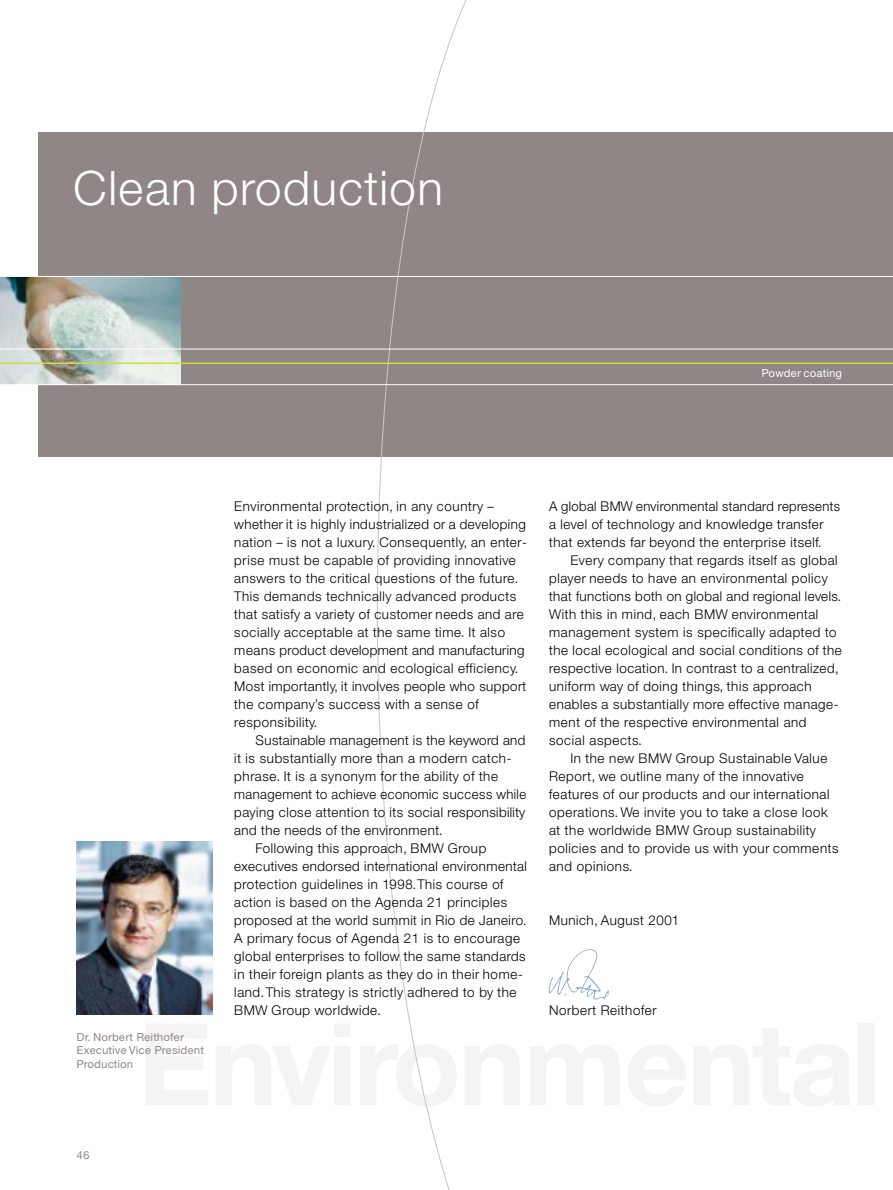
<style>
.page{position:relative;width:893px;height:1190px;background:#fff}
.page>*{position:absolute;margin:0;border:0;box-sizing:border-box;transform-origin:0 0}
.t1{font:300 45px "BMW Helvetica";letter-spacing:-.015em;color:#fff}
.t2{font:300 12.75px/18px "BMW Helvetica";color:#000}
.t3{font:300 12.75px "BMW Helvetica";letter-spacing:-.02em;color:#000}
.t4{font:10.5px/13.5px "BMW Helvetica";color:#8f8685}
.t5{font:10.5px "BMW Helvetica";color:#fff}
</style>
<div class="page">
<img style="left:548px;top:949px;width:61px;height:51px">
<div style="left:38px;top:133px;width:854px;height:324px;background:#8f8685"></div>
<img style="left:0;top:277px;width:181px;height:107px">
<svg style="left:342px;top:0;width:135px;height:1190px"></svg>
<hr style="left:0;top:362px;width:892px;height:2px;background:#c7e047">
<hr style="left:0;top:276px;width:892px;height:1px;background:#fff">
<hr style="left:0;top:349px;width:892px;height:1px;background:#fff">
<hr style="left:0;top:384px;width:892px;height:1px;background:#fff">
<img style="left:77px;top:841px;width:136px;height:174px">
<h1 class="t1" style="left:72px;top:170px;width:373px">Clean production</h1>
<p class="t5" style="left:761px;top:368px;width:82px">Powder coating</p>
<p class="t4" style="left:77px;top:1031px;width:129px">Dr. Norbert Reithofer<br>Executive Vice President<br>Production</p>
<p class="t2" style="left:234px;top:498px;width:295px">Environmental protection, in any country – whether it is highly industrialized or a developing nation – is not a luxury. Consequently, an enter&shy;prise must be capable of providing innovative answers to the critical questions of the future.<br>This demands technically advanced products that satisfy a variety of customer needs and are socially acceptable at the same time. It also means product development and manufacturing based on economic and ecological efficiency.<br>Most importantly, it involves people who support the company’s success with a sense of responsibility.</p>
<p class="t3" style="left:255px;top:735px;width:272px">Sustainable management is the keyword and</p>
<p class="t2" style="left:234px;top:750px;width:279px">it is substantially more than a modern catch-</p>
<p class="t2" style="left:234px;top:768px;width:266px">phrase. It is a synonym for the ability of the</p>
<p class="t2" style="left:234px;top:786px;width:294px">management to achieve economic success while</p>
<p class="t2" style="left:234px;top:804px;width:293px">paying close attention to its social responsibility</p>
<p class="t2" style="left:234px;top:822px;width:210px">and the needs of the environment.</p>
<p class="t2" style="left:255px;top:840px;width:233px">Following this approach, BMW Group</p>
<p class="t2" style="left:234px;top:858px;width:295px">executives endorsed international environmental</p>
<p class="t2" style="left:234px;top:876px;width:271px">protection guidelines in 1998.This course of</p>
<p class="t2" style="left:234px;top:894px;width:275px">action is based on the Agenda 21 principles</p>
<p class="t2" style="left:234px;top:912px;width:294px">proposed at the world summit in Rio de Janeiro.</p>
<p class="t2" style="left:234px;top:930px;width:288px">A primary focus of Agenda 21 is to encourage</p>
<p class="t2" style="left:234px;top:948px;width:293px">global enterprises to follow the same standards</p>
<p class="t2" style="left:234px;top:966px;width:291px">in their foreign plants as they do in their home-</p>
<p class="t2" style="left:234px;top:984px;width:284px">land.This strategy is strictly adhered to by the</p>
<p class="t2" style="left:234px;top:1002px;width:149px">BMW Group worldwide.</p>
<p class="t2" style="left:549px;top:498px;width:293px">A global BMW environmental standard represents a level of technology and knowledge transfer that extends far beyond the enterprise itself.</p>
<p class="t2" style="left:549px;top:552px;width:295px;text-indent:21px">Every company that regards itself as global player needs to have an environmental policy that functions both on global and regional levels.<br>With this in mind, each BMW environmental management system is specifically adapted to the local ecological and social conditions of the respective location. In contrast to a centralized, uniform way of doing things, this approach enables a substantially more effective manage&shy;ment of the respective environmental and social aspects.</p>
<p class="t2" style="left:549px;top:750px;width:291px;text-indent:21px">In the new BMW Group Sustainable Value Report, we outline many of the innovative features of our products and our international operations. We invite you to take a close look at the worldwide BMW Group sustainability policies and to provide us with your comments and opinions.</p>
<p class="t2" style="left:549px;top:912px;width:132px">Munich, August 2001</p>
<p class="t2" style="left:549px;top:1002px;width:110px">Norbert Reithofer</p>
<p class="t4" style="left:77px;top:1149px;width:15px">46</p>
</div>
